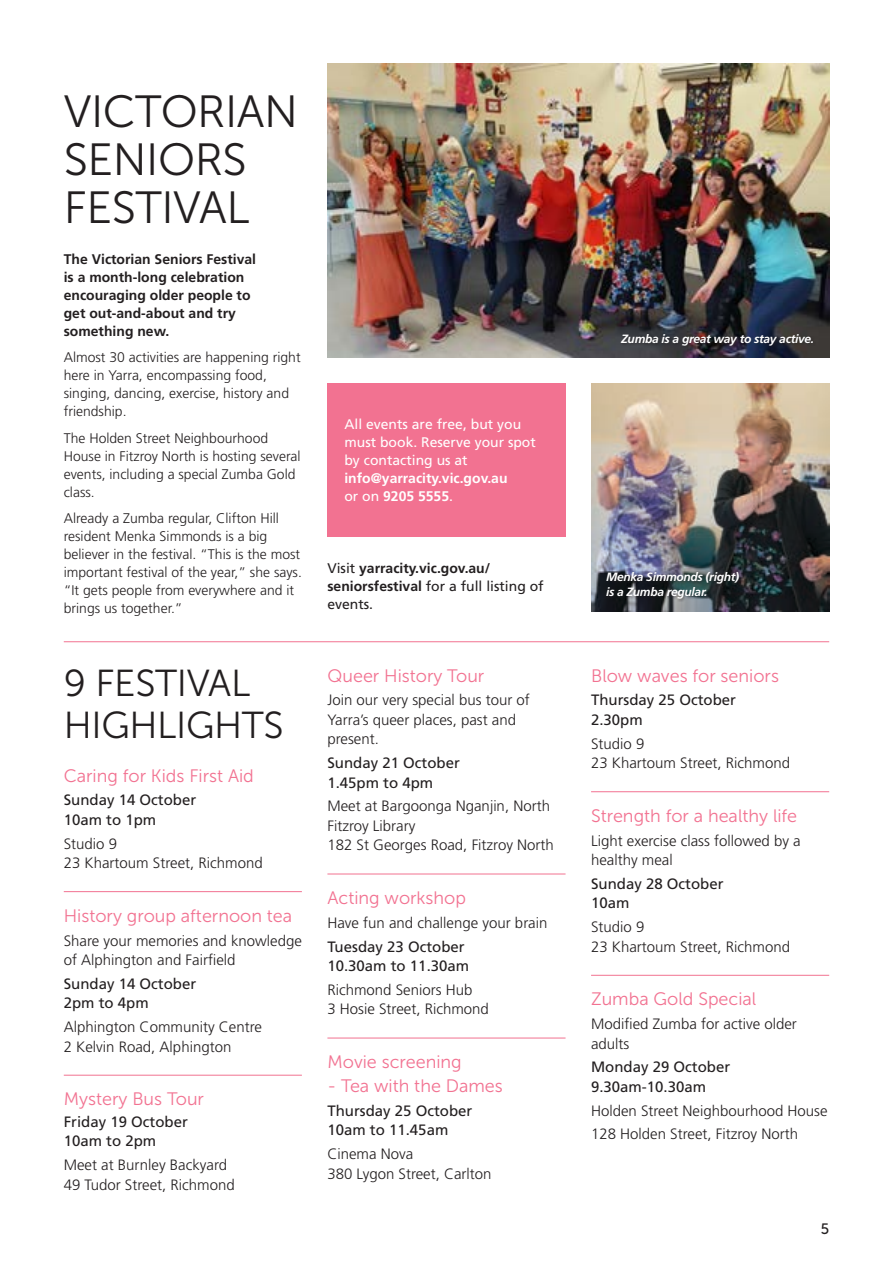
<style>
.page{position:relative;width:893px;height:1263px;background:#fff}
.page>*{position:absolute;margin:0;border:0;box-sizing:border-box;transform-origin:0 0}
.t1{font:45px/48px "Museo Sans 300";letter-spacing:-.01em;color:#231f20}
.t2{font:37.5px/42px "Museo Sans 300";letter-spacing:-.01em;color:#231f20}
.t3{font:18px "Museo Sans 300";color:#f27291}
.t4{font:300 15px/19.5px "Frutiger LT Std";color:#231f20}
.t5{font:15px/19.5px "Frutiger LT Std";color:#231f20}
.t6{font:15px "Museo Sans 500";color:#231f20}
.t7{font:300 13.95px/18px "Frutiger LT Std";color:#231f20}
.t8{font:700 13.95px/18px "Frutiger LT Std";color:#231f20}
.t9{font:13.95px/18px "Frutiger LT Std";color:#fff}
.t10{font:700 13.95px/18px "Frutiger LT Std";color:#fff}
.t11{font:italic 700 12px/15px "Frutiger LT Std";letter-spacing:-.025em;color:#fff}
.s1{font-weight:400}
</style>
<div class="page">
<hr style="left:64px;top:891px;width:238px;height:1px;background:#f27291">
<hr style="left:64px;top:1075px;width:238px;height:1px;background:#f27291">
<hr style="left:327px;top:874px;width:239px;height:1px;background:#f27291">
<hr style="left:327px;top:1038px;width:239px;height:1px;background:#f27291">
<hr style="left:591px;top:791px;width:238px;height:1px;background:#f27291">
<hr style="left:591px;top:975px;width:238px;height:1px;background:#f27291">
<img style="left:591px;top:383px;width:238px;height:228px">
<img style="left:327px;top:64px;width:502px;height:294px">
<hr style="left:64px;top:641px;width:765px;height:1px;background:#f27291">
<div style="left:327px;top:383px;width:239px;height:154px;background:#f27291"></div>
<div style="left:605px;top:571px;width:136px;height:30px;background:#231f20;opacity:.44"></div>
<div style="left:620px;top:333px;width:196px;height:15px;background:#231f20;opacity:.44"></div>
<h1 class="t1" style="left:64px;top:88px;width:236px">VICTORIAN<br>SENIORS<br>FESTIVAL</h1>
<p class="t8" style="left:64px;top:250px;width:194px">The Victorian Seniors Festival is a month-long celebration encouraging older people to get out-and-about and try something new.</p>
<p class="t7" style="left:64px;top:348px;width:238px">Almost 30 activities are happening right here in Yarra, encompassing food, singing, dancing, exercise, history and friendship.</p>
<p class="t7" style="left:64px;top:429px;width:238px">The Holden Street Neighbourhood<br>House in Fitzroy North is hosting several events, including a special Zumba Gold class.</p>
<p class="t7" style="left:64px;top:509px;width:240px">Already a Zumba regular, Clifton Hill resident Menka Simmonds is a big believer in the festival. “This is the most important festival of the year,” she says. “It gets people from everywhere and it brings us together.”</p>
<h2 class="t2" style="left:64px;top:663px;width:221px">9 FESTIVAL<br>HIGHLIGHTS</h2>
<p class="t3" style="left:64px;top:766px;width:192px">Caring for Kids First Aid</p>
<p class="t5" style="left:64px;top:790px;width:134px">Sunday 14 October<br>10am to 1pm</p>
<p class="t4" style="left:64px;top:834px;width:200px">Studio 9<br>23 Khartoum Street, Richmond</p>
<p class="t3" style="left:64px;top:906px;width:230px">History group afternoon tea</p>
<p class="t4" style="left:64px;top:931px;width:240px">Share your memories and knowledge of Alphington and Fairfield</p>
<p class="t5" style="left:64px;top:974px;width:134px">Sunday 14 October<br>2pm to 4pm</p>
<p class="t4" style="left:64px;top:1017px;width:200px">Alphington Community Centre<br>2 Kelvin Road, Alphington</p>
<p class="t3" style="left:64px;top:1089px;width:142px">Mystery Bus Tour</p>
<p class="t5" style="left:64px;top:1112px;width:126px">Friday 19 October<br>10am to 2pm</p>
<p class="t4" style="left:64px;top:1155px;width:172px">Meet at Burnley Backyard<br>49 Tudor Street, Richmond</p>
<p class="t9" style="left:344px;top:416px;width:193px">All events are free, but you must book. Reserve your spot by contacting us at</p>
<p class="t10" style="left:344px;top:470px;width:165px">info@yarracity.vic.gov.au <span class="s1">or on</span> 9205 5555<span class="s1">.</span></p>
<p class="t8" style="left:327px;top:559px;width:218px"><span class="s1">Visit</span> yarracity.vic.gov.au/ seniorsfestival <span class="s1">for a full listing of events.</span></p>
<p class="t3" style="left:327px;top:666px;width:158px">Queer History Tour</p>
<p class="t4" style="left:327px;top:691px;width:204px">Join our very special bus tour of<br>Yarra’s queer places, past and present.</p>
<p class="t5" style="left:327px;top:753px;width:134px">Sunday 21 October<br>1.45pm to 4pm</p>
<p class="t4" style="left:327px;top:797px;width:228px">Meet at Bargoonga Nganjin, North<br>Fitzroy Library<br>182 St Georges Road, Fitzroy North</p>
<p class="t3" style="left:327px;top:888px;width:140px">Acting workshop</p>
<p class="t4" style="left:327px;top:913px;width:222px">Have fun and challenge your brain</p>
<p class="t5" style="left:327px;top:937px;width:143px">Tuesday 23 October<br>10.30am to 11.30am</p>
<p class="t4" style="left:327px;top:980px;width:163px">Richmond Seniors Hub<br>3 Hosie Street, Richmond</p>
<p class="t3" style="left:327px;top:1052px;width:136px">Movie screening</p>
<p class="t3" style="left:327px;top:1076px;width:177px">- Tea with the Dames</p>
<p class="t5" style="left:327px;top:1101px;width:147px">Thursday 25 October<br>10am to 11.45am</p>
<p class="t4" style="left:327px;top:1144px;width:166px">Cinema Nova<br>380 Lygon Street, Carlton</p>
<p class="t11" style="left:621px;top:331px;width:194px">Zumba is a great way to stay active.</p>
<p class="t11" style="left:606px;top:569px;width:135px">Menka Simmonds (right) is a Zumba regular.</p>
<p class="t3" style="left:591px;top:666px;width:189px">Blow waves for seniors</p>
<p class="t5" style="left:591px;top:690px;width:147px">Thursday 25 October<br>2.30pm</p>
<p class="t4" style="left:591px;top:734px;width:200px">Studio 9<br>23 Khartoum Street, Richmond</p>
<p class="t3" style="left:591px;top:806px;width:208px">Strength for a healthy life</p>
<p class="t4" style="left:591px;top:831px;width:211px">Light exercise class followed by a healthy meal</p>
<p class="t5" style="left:591px;top:874px;width:134px">Sunday 28 October<br>10am</p>
<p class="t4" style="left:591px;top:917px;width:200px">Studio 9<br>23 Khartoum Street, Richmond</p>
<p class="t3" style="left:591px;top:989px;width:167px">Zumba Gold Special</p>
<p class="t4" style="left:591px;top:1014px;width:207px">Modified Zumba for active older adults</p>
<p class="t5" style="left:591px;top:1057px;width:141px">Monday 29 October<br>9.30am-10.30am</p>
<p class="t4" style="left:591px;top:1099px;width:238px;line-height:23.7px">Holden Street Neighbourhood House<br>128 Holden Street, Fitzroy North</p>
<p class="t6" style="left:821px;top:1220px;width:10px">5</p>
</div>
